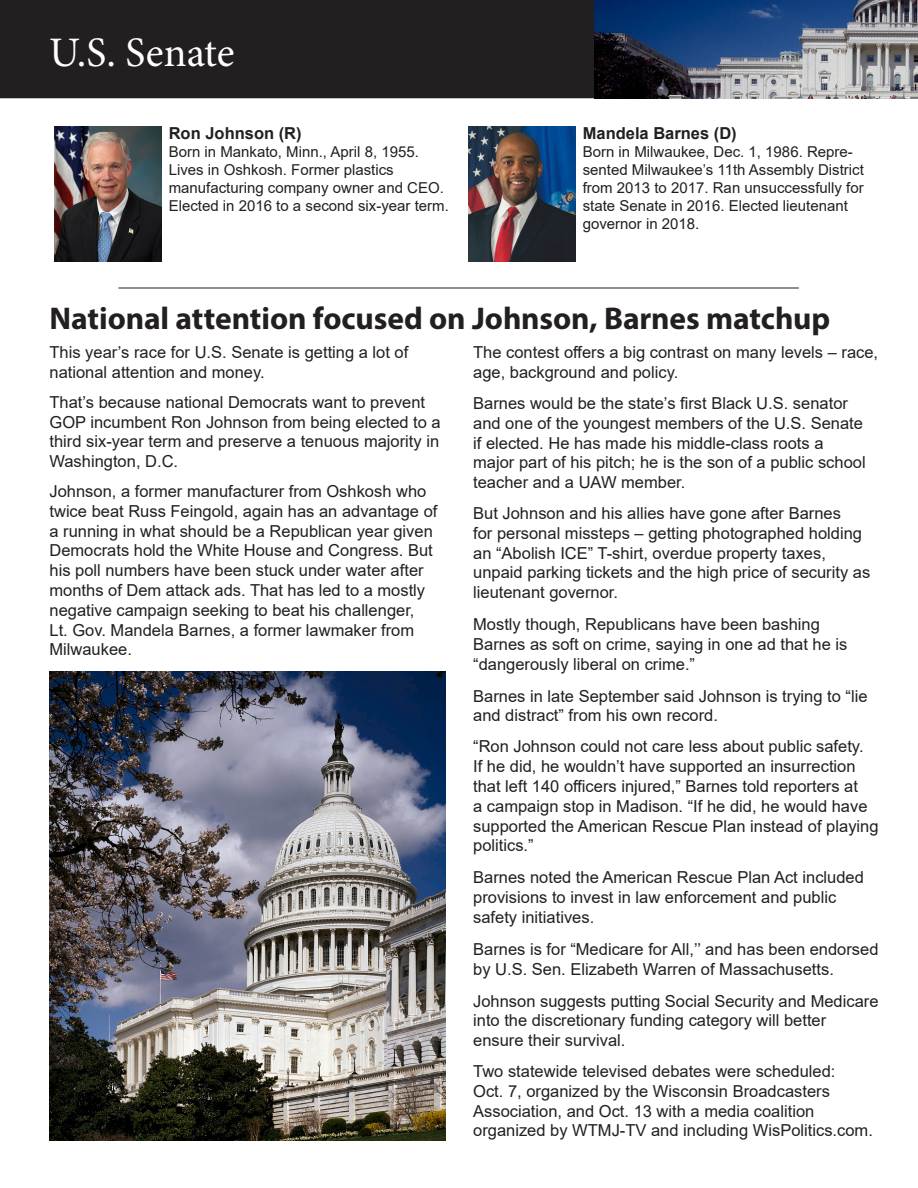
<style>
.page{position:relative;width:918px;height:1188px;background:#fff}
.page>*{position:absolute;margin:0;border:0;box-sizing:border-box;transform-origin:0 0}
.t1{font:42px "Minion Pro";letter-spacing:-.005em;color:#fff}
.t2{font:700 31.5px "Myriad Pro";letter-spacing:-.005em;color:#231f20}
.Body_Text{font:16.5px/19.8px "Arial";color:#231f20}
.Name{font:700 16.5px "Arial";color:#231f20}
.Name-2{font:15px/18px "Arial";color:#231f20}
</style>
<div class="page">
<div style="left:0;top:0;width:594px;height:98px;background:#231f20"></div>
<img style="left:54px;top:127px;width:108px;height:135px">
<img style="left:468px;top:127px;width:108px;height:135px">
<img style="left:50px;top:671px;width:396px;height:470px">
<hr style="left:118px;top:288px;width:681px;height:1px;background:#231f20">
<img style="left:594px;top:0;width:324px;height:98px">
<p class="t1" style="left:49px;top:24px;width:187px">U.S. Senate</p>
<p class="Name" style="left:169px;top:121px;width:134px">Ron Johnson (R)</p>
<p class="Name-2" style="left:169px;top:142px;width:282px">Born in Mankato, Minn., April 8, 1955.<br>Lives in Oshkosh. Former plastics manufacturing company owner and CEO.<br>Elected in 2016 to a second six-year term.</p>
<p class="Name" style="left:583px;top:121px;width:156px">Mandela Barnes (D)</p>
<p class="Name-2" style="left:583px;top:142px;width:283px">Born in Milwaukee, Dec. 1, 1986. Repre&shy;sented Milwaukee’s 11th Assembly District from 2013 to 2017. Ran unsuccessfully for state Senate in 2016. Elected lieutenant governor in 2018.</p>
<p class="t2" style="left:50px;top:297px;width:782px">National attention focused on Johnson, Barnes matchup</p>
<p class="Body_Text" style="left:50px;top:342px;width:360px">This year’s race for U.S. Senate is getting a lot of national attention and money.</p>
<p class="Body_Text" style="left:50px;top:392px;width:393px">That’s because national Democrats want to prevent GOP incumbent Ron Johnson from being elected to a third six-year term and preserve a tenuous majority in Washington, D.C.</p>
<p class="Body_Text" style="left:50px;top:481px;width:389px">Johnson, a former manufacturer from Oshkosh who twice beat Russ Feingold, again has an advantage of a running in what should be a Republican year given Democrats hold the White House and Congress. But his poll numbers have been stuck under water after months of Dem attack ads. That has led to a mostly negative campaign seeking to beat his challenger,<br>Lt. Gov. Mandela Barnes, a former lawmaker from Milwaukee.</p>
<p class="Body_Text" style="left:473px;top:342px;width:406px">The contest offers a big contrast on many levels – race, age, background and policy.</p>
<p class="Body_Text" style="left:473px;top:393px;width:394px">Barnes would be the state’s first Black U.S. senator and one of the youngest members of the U.S. Senate if elected. He has made his middle-class roots a major part of his pitch; he is the son of a public school teacher and a UAW member.</p>
<p class="Body_Text" style="left:473px;top:503px;width:399px">But Johnson and his allies have gone after Barnes<br>for personal missteps – getting photographed holding an “Abolish ICE” T-shirt, overdue property taxes, unpaid parking tickets and the high price of security as lieutenant governor.</p>
<p class="Body_Text" style="left:473px;top:614px;width:376px">Mostly though, Republicans have been bashing<br>Barnes as soft on crime, saying in one ad that he is “dangerously liberal on crime.”</p>
<p class="Body_Text" style="left:473px;top:686px;width:396px">Barnes in late September said Johnson is trying to “lie and distract” from his own record.</p>
<p class="Body_Text" style="left:473px;top:737px;width:407px">“Ron Johnson could not care less about public safety.<br>If he did, he wouldn’t have supported an insurrection that left 140 officers injured,” Barnes told reporters at<br>a campaign stop in Madison. “If he did, he would have supported the American Rescue Plan instead of playing politics.”</p>
<p class="Body_Text" style="left:473px;top:868px;width:392px">Barnes noted the American Rescue Plan Act included provisions to invest in law enforcement and public safety initiatives.</p>
<p class="Body_Text" style="left:473px;top:939px;width:407px">Barnes is for “Medicare for All,’’ and has been endorsed by U.S. Sen. Elizabeth Warren of Massachusetts.</p>
<p class="Body_Text" style="left:473px;top:991px;width:407px">Johnson suggests putting Social Security and Medicare into the discretionary funding category will better ensure their survival.</p>
<p class="Body_Text" style="left:473px;top:1061px;width:401px">Two statewide televised debates were scheduled:<br>Oct. 7, organized by the Wisconsin Broadcasters Association, and Oct. 13 with a media coalition organized by WTMJ-TV and including WisPolitics.com.</p>
</div>
